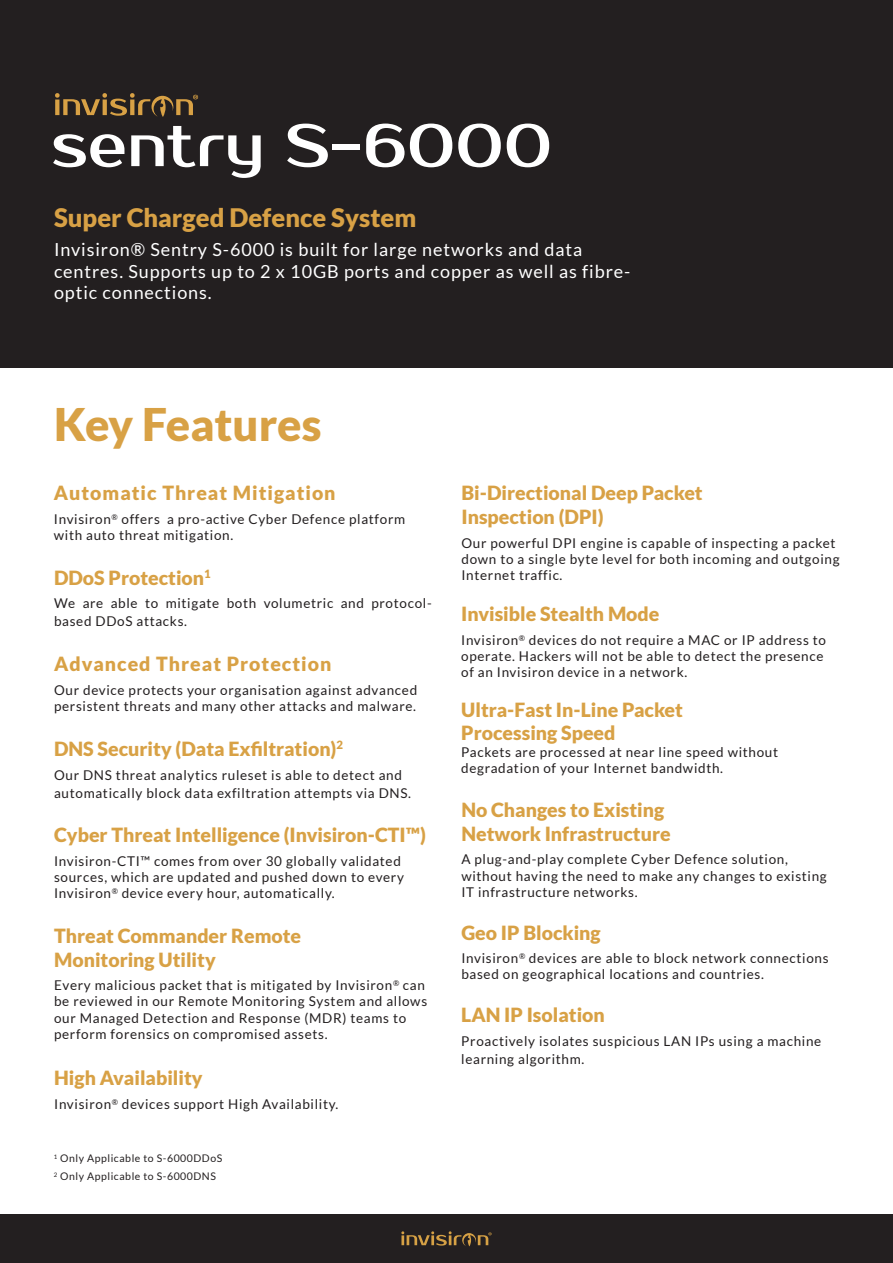
<style>
.page{position:relative;width:893px;height:1263px;background:#fff}
.page>*{position:absolute;margin:0;border:0;box-sizing:border-box;transform-origin:0 0}
.t1{font:59.1px "Prosto One";color:#fff}
.t2{font:900 45px "Lato";color:#d8a145}
.t3{font:900 25.5px "Lato";color:#d8a145}
.t4{font:900 19.5px "Lato";color:#d8a145}
.t5{font:900 19.5px "Lato";letter-spacing:.05em;color:#d8a145}
.t6{font:18px/21.6px "Lato";letter-spacing:.05em;color:#fff}
.t7{font:13.5px/16.2px "Lato";letter-spacing:.05em;color:#231f20}
.t8{font:10.5px "Lato";letter-spacing:.05em;color:#231f20}
</style>
<div class="page">
<div style="left:0;top:0;width:893px;height:368px;background:#231f20"></div>
<div style="left:0;top:1215px;width:893px;height:48px;background:#231f20"></div>
<svg style="left:401px;top:1231px;width:91px;height:15px"></svg>
<svg style="left:55px;top:93px;width:143px;height:24px"></svg>
<svg style="left:53px;top:134px;width:71px;height:33px"></svg>
<svg style="left:131px;top:126px;width:130px;height:52px"></svg>
<svg style="left:287px;top:124px;width:41px;height:43px"></svg>
<div style="left:332px;top:144px;width:27px;height:6px;background:#fff"></div>
<h1 class="t1" style="left:363px;top:111px;width:190px">6000</h1>
<p class="t3" style="left:54px;top:203px;width:364px">Super Charged Defence System</p>
<p class="t6" style="left:54px;top:239px;width:578px">Invisiron® Sentry S-6000 is built for large networks and data centres. Supports up to 2 x 10GB ports and copper as well as fibre&shy;optic connections.</p>
<p class="t2" style="left:54px;top:398px;width:269px">Key Features</p>
<p class="t5" style="left:54px;top:482px;width:283px">Automatic Threat Mitigation</p>
<p class="t7" style="left:54px;top:511px;width:353px">Invisiron<sup>®</sup> offers a pro-active Cyber Defence platform with auto threat mitigation.</p>
<p class="t4" style="left:54px;top:566px;width:158px">DDoS Protection<sup>1</sup></p>
<p class="t7" style="left:54px;top:594px;width:379px;line-height:18px">We are able to mitigate both volumetric and protocol&shy;based DDoS attacks.</p>
<p class="t5" style="left:54px;top:653px;width:279px">Advanced Threat Protection</p>
<p class="t7" style="left:54px;top:682px;width:365px">Our device protects your organisation against advanced persistent threats and many other attacks and malware.</p>
<p class="t4" style="left:54px;top:737px;width:290px">DNS Security (Data Exfiltration)<sup>2</sup></p>
<p class="t7" style="left:54px;top:765px;width:359px;line-height:18px">Our DNS threat analytics ruleset is able to detect and automatically block data exfiltration attempts via DNS.</p>
<p class="t4" style="left:54px;top:824px;width:373px">Cyber Threat Intelligence (Invisiron-CTI™)</p>
<p class="t7" style="left:54px;top:853px;width:351px">Invisiron-CTI™ comes from over 30 globally validated sources, which are updated and pushed down to every<br>Invisiron<sup>®</sup> device every hour, automatically.</p>
<p class="t4" style="left:54px;top:924px;width:249px">Threat Commander Remote</p>
<p class="t4" style="left:54px;top:948px;width:163px">Monitoring Utility</p>
<p class="t7" style="left:54px;top:977px;width:375px">Every malicious packet that is mitigated by Invisiron<sup>®</sup> can be reviewed in our Remote Monitoring System and allows our Managed Detection and Response (MDR) teams to perform forensics on compromised assets.</p>
<p class="t4" style="left:54px;top:1067px;width:150px">High Availability</p>
<p class="t7" style="left:54px;top:1096px;width:286px">Invisiron<sup>®</sup> devices support High Availability.</p>
<p class="t8" style="left:54px;top:1153px;width:170px"><sup>1</sup> Only Applicable to S-6000DDoS</p>
<p class="t8" style="left:54px;top:1171px;width:164px"><sup>2</sup> Only Applicable to S-6000DNS</p>
<p class="t4" style="left:461px;top:482px;width:243px">Bi-Directional Deep Packet</p>
<p class="t4" style="left:461px;top:505px;width:144px">Inspection (DPI)</p>
<p class="t7" style="left:461px;top:534px;width:380px">Our powerful DPI engine is capable of inspecting a packet down to a single byte level for both incoming and outgoing<br>Internet traffic.</p>
<p class="t4" style="left:461px;top:603px;width:200px">Invisible Stealth Mode</p>
<p class="t7" style="left:461px;top:632px;width:366px">Invisiron<sup>®</sup> devices do not require a MAC or IP address to operate. Hackers will not be able to detect the presence of an Invisiron device in a network.</p>
<p class="t4" style="left:461px;top:698px;width:223px">Ultra-Fast In-Line Packet</p>
<p class="t4" style="left:461px;top:722px;width:156px">Processing Speed</p>
<p class="t7" style="left:461px;top:743px;width:318px">Packets are processed at near line speed without degradation of your Internet bandwidth.</p>
<p class="t4" style="left:461px;top:799px;width:204px">No Changes to Existing</p>
<p class="t4" style="left:461px;top:822px;width:211px">Network Infrastructure</p>
<p class="t7" style="left:461px;top:851px;width:367px">A plug-and-play complete Cyber Defence solution, without having the need to make any changes to existing<br>IT infrastructure networks.</p>
<p class="t4" style="left:461px;top:921px;width:141px">Geo IP Blocking</p>
<p class="t7" style="left:461px;top:950px;width:369px">Invisiron<sup>®</sup> devices are able to block network connections based on geographical locations and countries.</p>
<p class="t4" style="left:461px;top:1003px;width:145px">LAN IP Isolation</p>
<p class="t7" style="left:461px;top:1032px;width:361px;line-height:18px">Proactively isolates suspicious LAN IPs using a machine learning algorithm.</p>
</div>
